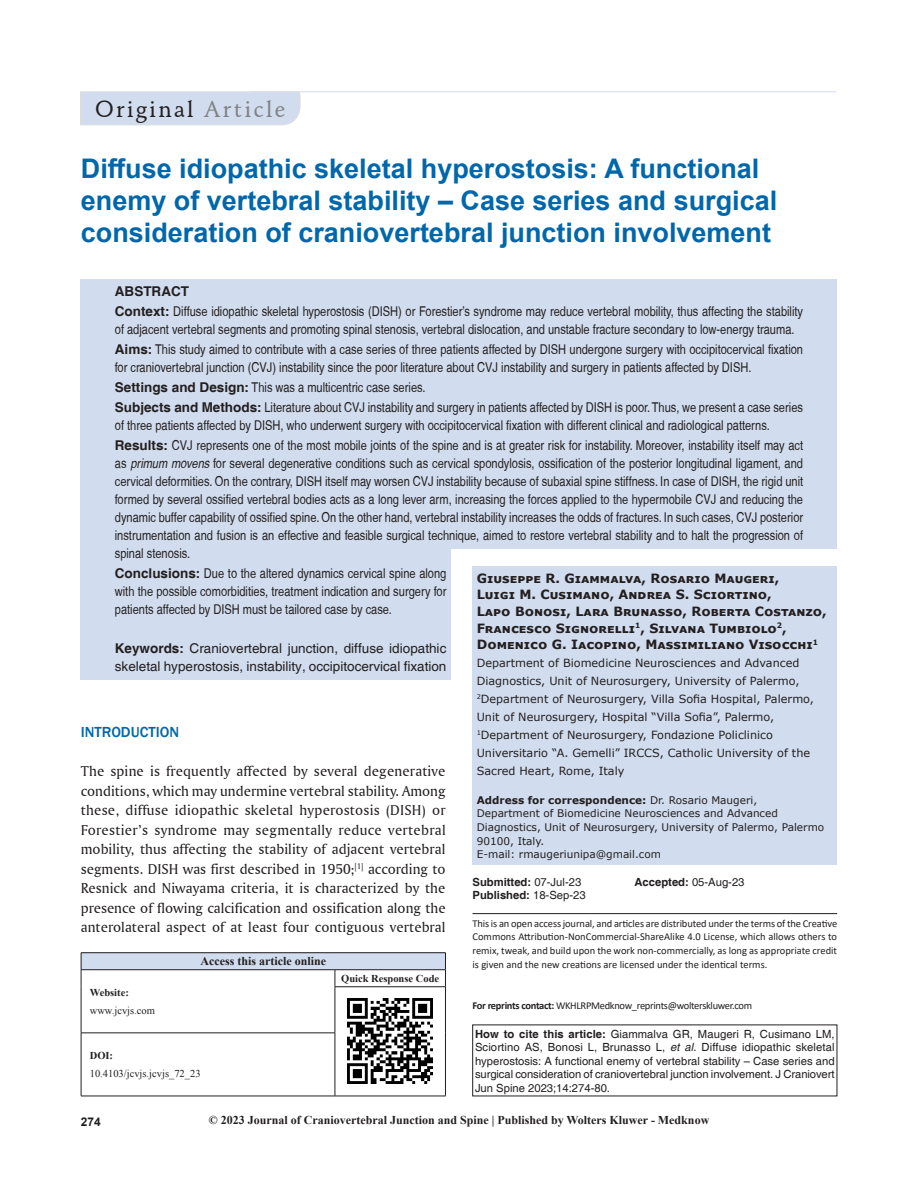
<style>
.page{position:relative;width:918px;height:1188px;background:#fff}
.page>*{position:absolute;margin:0;border:0;box-sizing:border-box;transform-origin:0 0}
.AT{font:700 27px/32.4px "Arial";color:#0067aa}
.AH{font:500 22.5px "Schneidler BT";letter-spacing:.1em;color:#231f20}
.TX{font:15px/19.5px "Amerigo BT Roman A";letter-spacing:.005em;color:#231f20;text-align:justify}
.t1{font:500 15px "Franklin Gothic";color:#0067aa}
.ABS{font:condensed 13.5px/18px "Helvetica";color:#231f20}
.KWD{font:13.5px/18px "Helvetica";color:#231f20}
.ABSH{font:700 13.5px "Helvetica";color:#231f20}
.AU{font:700 12.75px/16.6px "Verdana";color:#231f20}
.AAO{font:700 12px "Times New Roman";color:#231f20}
.V_Folio{font:700 12px "Arial";color:#231f20}
.AFF{font:11.25px/18px "Verdana";color:#231f20}
.SRC{font:11.25px/13.5px "Helvetica";letter-spacing:-.005em;color:#231f20;text-align:justify}
.HIS{font:700 11.25px "Helvetica";color:#231f20}
.TX-2{font:10.5px/13.6px "Calibri";letter-spacing:-.01em;color:#231f20;text-align:justify}
.ADD{font:10.5px/13.6px "Verdana";color:#231f20}
.TX-3{font:10.5px "Calibri";letter-spacing:-.03em;color:#231f20}
.DOI_TX{font:10.5px "Times New Roman";color:#231f20}
.QRC{font:700 10.5px "Times New Roman";color:#231f20}
.WEB_TX{font:10.5px "Times New Roman";color:#231f20}
.WEB{font:700 10.5px "Times New Roman";color:#231f20}
.DOI{font:700 10.5px "Times New Roman";color:#231f20}
.s1{color:#808285}
.s2{font-weight:700;font-stretch:normal}
.s3{font-style:italic}
.s4{font-weight:700}
.s5{font-weight:400}
</style>
<div class="page">
<hr style="left:252px;top:91px;width:584px;height:1px;background:#d1ddee">
<svg style="left:80px;top:91px;width:221px;height:35px"></svg>
<div style="left:81px;top:279px;width:756px;height:401px;background:#d1ddee"></div>
<div style="left:81px;top:953px;width:364px;height:17px;background:#d1ddee"></div>
<hr style="left:81px;top:952px;width:254px;height:1px;background:#231f20">
<hr style="left:335px;top:952px;width:111px;height:1px;background:#231f20">
<hr style="left:81px;top:969px;width:254px;height:1px;background:#231f20">
<svg style="left:81px;top:953px;width:1px;height:34px"></svg>
<hr style="left:335px;top:969px;width:111px;height:1px;background:#231f20">
<svg style="left:335px;top:970px;width:1px;height:16px"></svg>
<svg style="left:445px;top:953px;width:1px;height:33px"></svg>
<hr style="left:81px;top:987px;width:1px;height:46px;background:#231f20">
<hr style="left:335px;top:986px;width:111px;height:1px;background:#231f20">
<hr style="left:335px;top:987px;width:1px;height:46px;background:#231f20">
<hr style="left:445px;top:987px;width:1px;height:46px;background:#231f20">
<hr style="left:81px;top:1033px;width:254px;height:1px;background:#231f20">
<hr style="left:81px;top:1033px;width:1px;height:63px;background:#231f20">
<hr style="left:335px;top:1033px;width:1px;height:63px;background:#231f20">
<hr style="left:445px;top:1033px;width:1px;height:63px;background:#231f20">
<hr style="left:81px;top:1096px;width:254px;height:1px;background:#231f20">
<hr style="left:335px;top:1096px;width:111px;height:1px;background:#231f20">
<img style="left:348px;top:999px;width:85px;height:85px">
<hr style="left:472px;top:913px;width:365px;height:1px;background:#231f20">
<div style="left:451px;top:550px;width:387px;height:323px;background:#fff"></div>
<div style="left:472px;top:567px;width:365px;height:298px;background:#d1ddee"></div>
<p class="AH" style="left:95px;top:95px;width:192px">Original <span class="s1">Article</span></p>
<p class="AT" style="left:81px;top:152px;width:698px">Diffuse idiopathic skeletal hyperostosis: A functional enemy of vertebral stability – Case series and surgical consideration of craniovertebral junction involvement</p>
<p class="ABSH" style="left:115px;top:283px;width:76px">ABSTRACT</p>
<p class="ABS" style="left:115px;top:302px;width:690px"><span class="s2">Context:</span> Diffuse idiopathic skeletal hyperostosis (DISH) or Forestier’s syndrome may reduce vertebral mobility, thus affecting the stability of adjacent vertebral segments and promoting spinal stenosis, vertebral dislocation, and unstable fracture secondary to low‑energy trauma.</p>
<p class="ABS" style="left:115px;top:340px;width:690px"><span class="s2">Aims:</span> This study aimed to contribute with a case series of three patients affected by DISH undergone surgery with occipitocervical fixation for craniovertebral junction (CVJ) instability since the poor literature about CVJ instability and surgery in patients affected by DISH.</p>
<p class="ABS" style="left:115px;top:378px;width:312px"><span class="s2">Settings and Design:</span> This was a multicentric case series.</p>
<p class="ABS" style="left:115px;top:398px;width:690px"><span class="s2">Subjects and Methods:</span> Literature about CVJ instability and surgery in patients affected by DISH is poor. Thus, we present a case series of three patients affected by DISH, who underwent surgery with occipitocervical fixation with different clinical and radiological patterns.</p>
<p class="ABS" style="left:115px;top:436px;width:690px;text-align:justify"><span class="s2">Results:</span> CVJ represents one of the most mobile joints of the spine and is at greater risk for instability. Moreover, instability itself may act as <span class="s3">primum movens</span> for several degenerative conditions such as cervical spondylosis, ossification of the posterior longitudinal ligament, and cervical deformities. On the contrary, DISH itself may worsen CVJ instability because of subaxial spine stiffness. In case of DISH, the rigid unit formed by several ossified vertebral bodies acts as a long lever arm, increasing the forces applied to the hypermobile CVJ and reducing the dynamic buffer capability of ossified spine. On the other hand, vertebral instability increases the odds of fractures. In such cases, CVJ posterior instrumentation and fusion is an effective and feasible surgical technique, aimed to restore vertebral stability and to halt the progression of spinal stenosis.</p>
<p class="ABS" style="left:115px;top:564px;width:333px;text-align:justify"><span class="s2">Conclusions:</span> Due to the altered dynamics cervical spine along with the possible comorbidities, treatment indication and surgery for patients affected by DISH must be tailored case by case.</p>
<p class="KWD" style="left:115px;top:640px;width:333px"><span class="s4">Keywords:</span> Craniovertebral junction, diffuse idiopathic skeletal hyperostosis, instability, occipitocervical fixation</p>
<p class="AU" style="left:477px;top:570px;width:352px">Giuseppe R. Giammalva, Rosario Maugeri,<br>Luigi M. Cusimano, Andrea S. Sciortino,<br>Lapo Bonosi, Lara Brunasso, Roberta Costanzo, Francesco Signorelli<sup>1</sup>, Silvana Tumbiolo<sup>2</sup>, Domenico G. Iacopino, Massimiliano Visocchi<sup>1</sup></p>
<p class="AFF" style="left:477px;top:654px;width:339px">Department of Biomedicine Neurosciences and Advanced Diagnostics, Unit of Neurosurgery, University of Palermo, <sup>2</sup>Department of Neurosurgery, Villa Sofia Hospital, Palermo, Unit of Neurosurgery, Hospital “Villa Sofia”, Palermo, <sup>1</sup>Department of Neurosurgery, Fondazione Policlinico Universitario “A. Gemelli” IRCCS, Catholic University of the Sacred Heart, Rome, Italy</p>
<p class="ADD" style="left:477px;top:793px;width:349px"><span class="s4">Address for correspondence:</span> Dr. Rosario Maugeri,<br>Department of Biomedicine Neurosciences and Advanced Diagnostics, Unit of Neurosurgery, University of Palermo, Palermo 90100, Italy.<br>E‑mail: rmaugeriunipa@gmail.com</p>
<h1 class="t1" style="left:81px;top:723px;width:100px">INTRODUCTION</h1>
<p class="TX" style="left:81px;top:761px;width:366px">The spine is frequently affected by several degenerative conditions, which may undermine vertebral stability. Among these, diffuse idiopathic skeletal hyperostosis (DISH) or Forestier’s syndrome may segmentally reduce vertebral mobility, thus affecting the stability of adjacent vertebral segments. DISH was first described in 1950;<sup>[1]</sup> according to Resnick and Niwayama criteria, it is characterized by the presence of flowing calcification and ossification along the anterolateral aspect of at least four contiguous vertebral</p>
<p class="HIS" style="left:472px;top:875px;width:110px">Submitted: <span class="s5">07‑Jul‑23</span></p>
<p class="HIS" style="left:635px;top:875px;width:112px">Accepted: <span class="s5">05‑Aug‑23</span></p>
<p class="HIS" style="left:472px;top:888px;width:115px">Published: <span class="s5">18-Sep-23</span></p>
<p class="TX-2" style="left:472px;top:916px;width:366px">This is an open access journal, and articles are distributed under the terms of the Creative Commons Attribution‑NonCommercial‑ShareAlike 4.0 License, which allows others to remix, tweak, and build upon the work non‑commercially, as long as appropriate credit is given and the new creations are licensed under the identical terms.</p>
<p class="TX-3" style="left:472px;top:999px;width:281px"><span class="s4">For reprints contact:</span> WKHLRPMedknow_reprints@wolterskluwer.com</p>
<p class="SRC" style="left:475px;top:1027px;width:361px"><span class="s4">How to cite this article:</span> Giammalva GR, Maugeri R, Cusimano LM, Sciortino AS, Bonosi L, Brunasso L, <span class="s3">et al</span>. Diffuse idiopathic skeletal hyperostosis: A functional enemy of vertebral stability – Case series and surgical consideration of craniovertebral junction involvement. J Craniovert Jun Spine 2023;14:274-80.</p>
<p class="AAO" style="left:200px;top:953px;width:127px">Access this article online</p>
<p class="QRC" style="left:341px;top:971px;width:100px">Quick Response Code</p>
<p class="WEB" style="left:90px;top:985px;width:41px">Website:</p>
<p class="WEB_TX" style="left:90px;top:1003px;width:67px">www.jcvjs.com</p>
<p class="DOI" style="left:90px;top:1048px;width:25px">DOI:</p>
<p class="DOI_TX" style="left:90px;top:1066px;width:112px">10.4103/jcvjs.jcvjs_72_23</p>
<p class="V_Folio" style="left:81px;top:1114px;width:22px">274</p>
<p class="AAO" style="left:209px;top:1112px;width:502px">© 2023 Journal of Craniovertebral Junction and Spine | Published by Wolters Kluwer ‑ Medknow</p>
</div>
